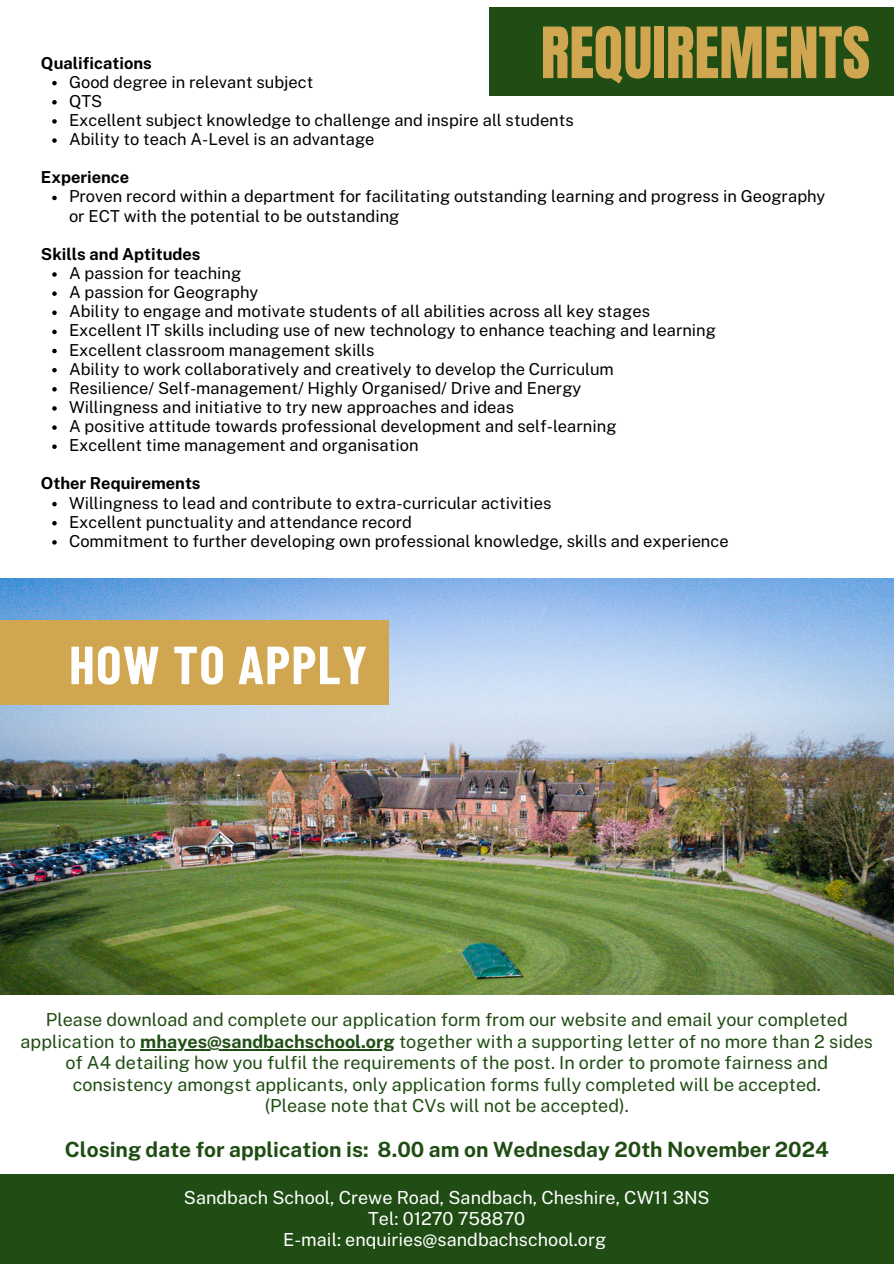
<style>
.page{position:relative;width:894px;height:1264px;background:#fff}
.page>*{position:absolute;margin:0;border:0;box-sizing:border-box;transform-origin:0 0}
.t1{font:60px "Anton";color:#d1a650}
.t2{font:700 53.55px "Barlow Condensed";letter-spacing:.025em;color:#fff}
.t3{font:700 21px "Public Sans";color:#204d14}
.t4{font:18px/21.3px "Public Sans";color:#204d14;text-align:center}
.t5{font:18px "Public Sans";color:#fff}
.t6{font:16.5px/19.2px "Public Sans";color:#000}
.t7{font:700 16.5px "Public Sans";color:#000}
.s1{font-weight:700}
</style>
<div class="page">
<img style="left:0;top:578px;width:893px;height:416px">
<div style="left:0;top:620px;width:388px;height:85px;background:#d1a650"></div>
<div style="left:0;top:1174px;width:893px;height:89px;background:#204d14"></div>
<div style="left:489px;top:8px;width:404px;height:88px;background:#204d14"></div>
<hr style="left:140px;top:1048px;width:255px;height:2px;background:#204d14">
<svg style="left:52px;top:81px;width:5px;height:4px"></svg>
<svg style="left:52px;top:100px;width:5px;height:4px"></svg>
<svg style="left:52px;top:119px;width:5px;height:5px"></svg>
<svg style="left:52px;top:138px;width:5px;height:5px"></svg>
<svg style="left:52px;top:196px;width:5px;height:4px"></svg>
<svg style="left:52px;top:272px;width:5px;height:5px"></svg>
<svg style="left:52px;top:291px;width:5px;height:5px"></svg>
<svg style="left:52px;top:310px;width:5px;height:5px"></svg>
<svg style="left:52px;top:329px;width:5px;height:5px"></svg>
<svg style="left:52px;top:349px;width:5px;height:4px"></svg>
<svg style="left:52px;top:368px;width:5px;height:4px"></svg>
<svg style="left:52px;top:387px;width:5px;height:4px"></svg>
<svg style="left:52px;top:406px;width:5px;height:4px"></svg>
<svg style="left:52px;top:425px;width:5px;height:5px"></svg>
<svg style="left:52px;top:444px;width:5px;height:5px"></svg>
<svg style="left:52px;top:502px;width:5px;height:4px"></svg>
<svg style="left:52px;top:521px;width:5px;height:4px"></svg>
<svg style="left:52px;top:540px;width:5px;height:4px"></svg>
<p class="t7" style="left:41px;top:53px;width:112px">Qualifications</p>
<p class="t6" style="left:69px;top:72px;width:246px">Good degree in relevant subject</p>
<h4 class="t1" style="left:540px;top:10px;width:331px">REQUIREMENTS</h4>
<p class="t6" style="left:69px;top:91px;width:35px">QTS</p>
<p class="t6" style="left:69px;top:110px;width:506px">Excellent subject knowledge to challenge and inspire all students</p>
<p class="t6" style="left:69px;top:129px;width:307px">Ability to teach A-Level is an advantage</p>
<p class="t7" style="left:41px;top:168px;width:90px">Experience</p>
<p class="t6" style="left:69px;top:187px;width:757px">Proven record within a department for facilitating outstanding learning and progress in Geography or ECT with the potential to be outstanding</p>
<p class="t7" style="left:41px;top:244px;width:161px">Skills and Aptitudes</p>
<p class="t6" style="left:69px;top:263px;width:174px">A passion for teaching</p>
<p class="t6" style="left:69px;top:282px;width:191px">A passion for Geography</p>
<h4 class="t6" style="left:69px;top:302px;width:582px">Ability to engage and motivate students of all abilities across all key stages</h4>
<p class="t6" style="left:69px;top:321px;width:648px">Excellent IT skills including use of new technology to enhance teaching and learning</p>
<p class="t6" style="left:69px;top:340px;width:307px">Excellent classroom management skills</p>
<p class="t6" style="left:69px;top:359px;width:546px">Ability to work collaboratively and creatively to develop the Curriculum</p>
<p class="t6" style="left:69px;top:378px;width:513px">Resilience/ Self-management/ Highly Organised/ Drive and Energy</p>
<h2 class="t6" style="left:69px;top:397px;width:446px">Willingness and initiative to try new approaches and ideas</h2>
<p class="t6" style="left:69px;top:416px;width:549px">A positive attitude towards professional development and self-learning</p>
<p class="t6" style="left:69px;top:435px;width:351px">Excellent time management and organisation</p>
<h3 class="t7" style="left:41px;top:474px;width:161px">Other Requirements</h3>
<p class="t6" style="left:69px;top:493px;width:484px">Willingness to lead and contribute to extra-curricular activities</p>
<p class="t6" style="left:69px;top:512px;width:344px">Excellent punctuality and attendance record</p>
<p class="t6" style="left:69px;top:531px;width:661px">Commitment to further developing own professional knowledge, skills and experience</p>
<h4 class="t2" style="left:69px;top:630px;width:299px">HOW TO APPLY</h4>
<p class="t4" style="left:20px;top:1009px;width:853px">Please download and complete our application form from our website and email your completed application to <span class="s1">mhayes@sandbachschool.org</span> together with a supporting letter of no more than 2 sides</p>
<p class="t4" style="left:65px;top:1052px;width:764px">of A4 detailing how you fulfil the requirements of the post. In order to promote fairness and consistency amongst applicants, only application forms fully completed will be accepted. (Please note that CVs will not be accepted).</p>
<p class="t3" style="left:65px;top:1137px;width:765px">Closing date for application is: 8.00 am on Wednesday 20th November 2024</p>
<p class="t5" style="left:184px;top:1186px;width:527px">Sandbach School, Crewe Road, Sandbach, Cheshire, CW11 3NS</p>
<h4 class="t5" style="left:368px;top:1207px;width:158px">Tel: 01270 758870</h4>
<p class="t5" style="left:283px;top:1229px;width:324px">E-mail: enquiries@sandbachschool.org</p>
</div>
